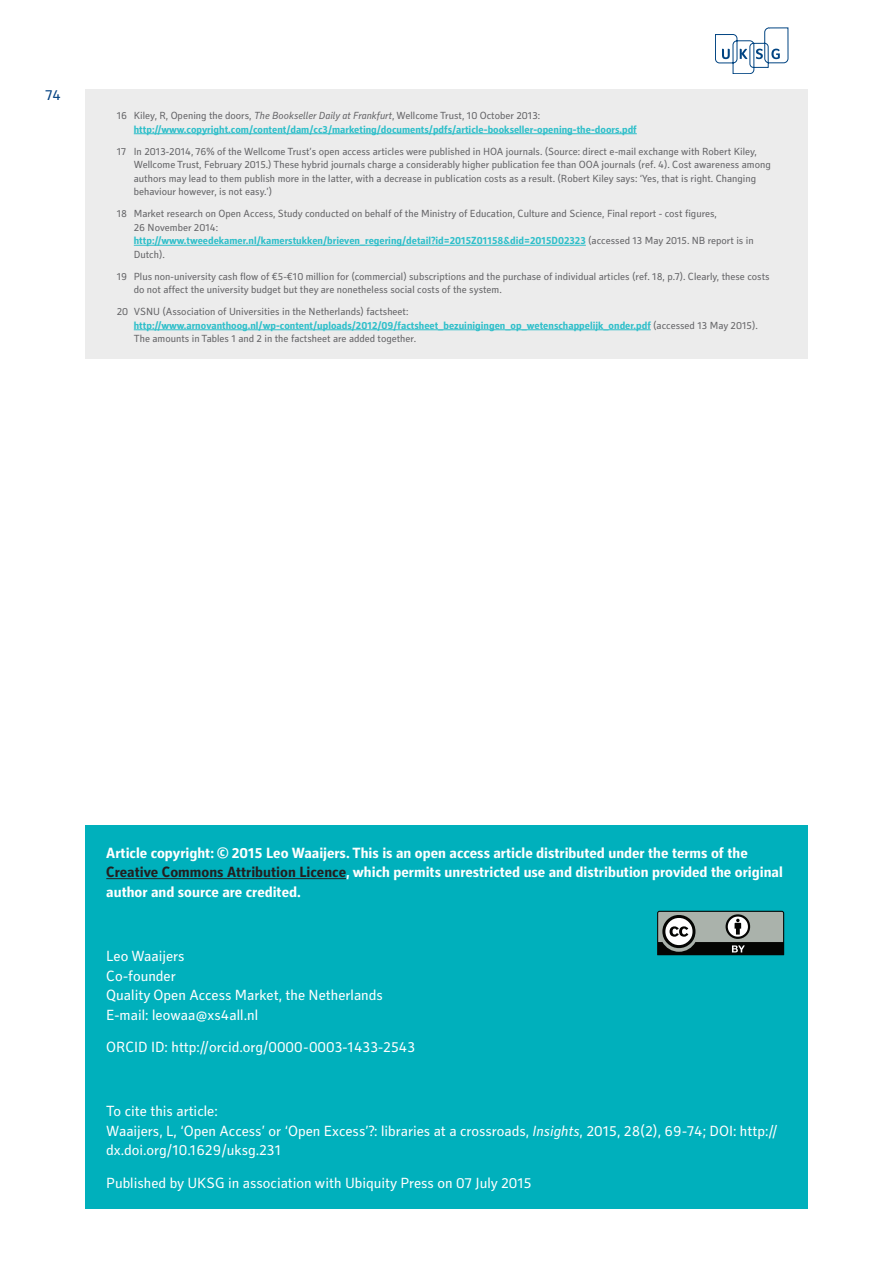
<style>
.page{position:relative;width:893px;height:1263px;background:#fff}
.page>*{position:absolute;margin:0;border:0;box-sizing:border-box;transform-origin:0 0}
.Credits{font:15px/19.5px "Secca Std";color:#fff}
.Credits_-_Author{font:700 15px/19.5px "Secca Std";color:#fff}
.t1{font:15px "Secca Std";color:#014081}
.Reference_List{font:10.5px/13.5px "Secca Std";color:#636366}
.Reference_List-2{font:700 10.5px/13.5px "Secca Std";color:#2fbfca}
.s1{font-weight:400;color:#636366}
.s2{font-weight:400;font-style:italic;color:#636366}
.s3{font-weight:700;color:#2fbfca}
.s4{color:#231f20}
.s5{font-style:italic}
</style>
<div class="page">
<svg style="left:715px;top:28px;width:73px;height:46px"></svg>
<div style="left:85px;top:89px;width:723px;height:270px;background:#ececec"></div>
<hr style="left:134px;top:133px;width:503px;height:1px;background:#2fbfca">
<hr style="left:134px;top:245px;width:452px;height:1px;background:#2fbfca">
<hr style="left:134px;top:329px;width:517px;height:1px;background:#2fbfca">
<div style="left:85px;top:826px;width:723px;height:383px;background:#00b0bc"></div>
<hr style="left:106px;top:878px;width:240px;height:1px;background:#231f20">
<svg style="left:657px;top:910px;width:128px;height:46px;background:#6f7a77"></svg>
<h1 class="t1" style="left:45px;top:87px;width:17px">74</h1>
<p class="Reference_List-2" style="left:134px;top:109px;width:504px;text-indent:-17px"><span class="s1">16 Kiley, R, Opening the doors,</span> <span class="s2">The Bookseller Daily at Frankfurt</span><span class="s1">, Wellcome Trust, 10 October 2013: </span>http://www.copyright.com/content/dam/cc3/marketing/documents/pdfs/article-bookseller-opening-the-doors.pdf</p>
<p class="Reference_List" style="left:134px;top:145px;width:638px;text-indent:-17px">17 In 2013-2014, 76% of the Wellcome Trust’s open access articles were published in HOA journals. (Source: direct e-mail exchange with Robert Kiley, Wellcome Trust, February 2015.) These hybrid journals charge a considerably higher publication fee than OOA journals (ref. 4). Cost awareness among authors may lead to them publish more in the latter, with a decrease in publication costs as a result. (Robert Kiley says: ‘Yes, that is right. Changing behaviour however, is not easy.’)</p>
<p class="Reference_List" style="left:134px;top:207px;width:621px;text-indent:-17px">18 Market research on Open Access, Study conducted on behalf of the Ministry of Education, Culture and Science, Final report - cost figures,<br>26 November 2014:<br><span class="s3">http://www.tweedekamer.nl/kamerstukken/brieven_regering/detail?id=2015Z01158&amp;did=2015D02323</span> (accessed 13 May 2015. NB report is in Dutch).</p>
<p class="Reference_List" style="left:134px;top:270px;width:637px;text-indent:-17px">19 Plus non-university cash flow of €5-€10 million for (commercial) subscriptions and the purchase of individual articles (ref. 18, p.7). Clearly, these costs do not affect the university budget but they are nonetheless social costs of the system.</p>
<p class="Reference_List" style="left:134px;top:305px;width:625px;text-indent:-17px">20 VSNU (Association of Universities in the Netherlands) factsheet: <span class="s3">http://www.arnovanthoog.nl/wp-content/uploads/2012/09/factsheet_bezuinigingen_op_wetenschappelijk_onder.pdf</span> (accessed 13 May 2015).<br>The amounts in Tables 1 and 2 in the factsheet are added together.</p>
<p class="Credits_-_Author" style="left:106px;top:843px;width:678px">Article copyright: © 2015 Leo Waaijers. This is an open access article distributed under the terms of the<br><span class="s4">Creative Commons Attribution Licence</span>, which permits unrestricted use and distribution provided the original author and source are credited.</p>
<p class="Credits" style="left:106px;top:947px;width:278px">Leo Waaijers<br>Co-founder<br>Quality Open Access Market, the Netherlands<br>E-mail: leowaa@xs4all.nl</p>
<p class="Credits" style="left:106px;top:1038px;width:310px">ORCID ID: http://orcid.org/0000-0003-1433-2543</p>
<p class="Credits" style="left:106px;top:1102px;width:673px">To cite this article:<br>Waaijers, L, ‘Open Access’ or ‘Open Excess’?: libraries at a crossroads, <span class="s5">Insights</span>, 2015, 28(2), 69-74; DOI: http:// dx.doi.org/10.1629/uksg.231</p>
<p class="Credits" style="left:106px;top:1173px;width:427px">Published by UKSG in association with Ubiquity Press on 07 July 2015</p>
</div>
